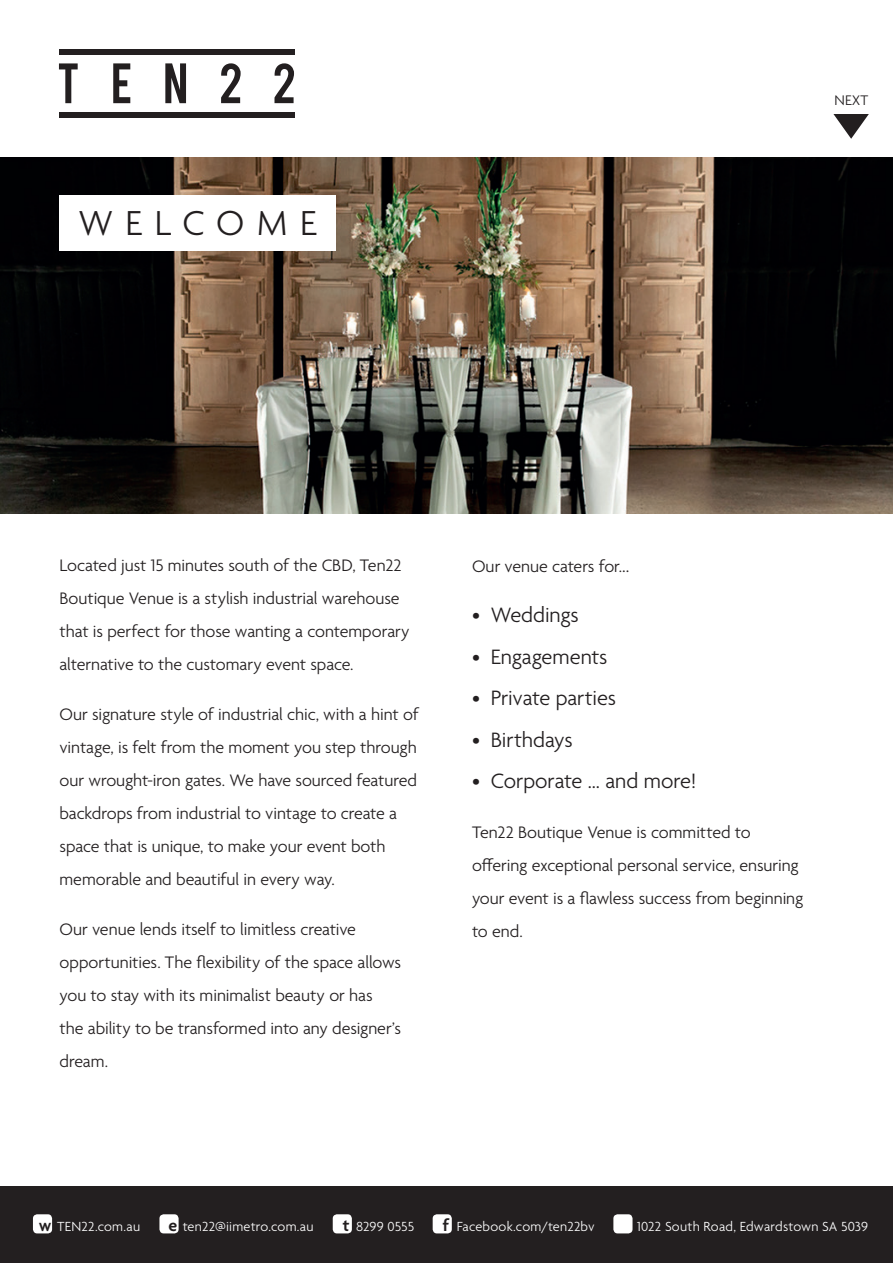
<style>
.page{position:relative;width:893px;height:1263px;background:#fff}
.page>*{position:absolute;margin:0;border:0;box-sizing:border-box;transform-origin:0 0}
.t1{font:300 37.5px "Agenda";letter-spacing:.335em;color:#231f20}
.t2{font:300 22.5px "Agenda";letter-spacing:-.005em;color:#231f20}
.t3{font:300 18px/33px "Agenda";letter-spacing:-.005em;color:#231f20}
.t4{font:600 18px "Agenda";color:#231f20}
.t5{font:300 15px "Agenda";color:#231f20}
.t6{font:300 14.25px "Agenda";letter-spacing:.015em;color:#fff}
.s1{font-size:19.5px}
</style>
<div class="page">
<div style="left:0;top:1186px;width:893px;height:77px;background:#231f20"></div>
<div style="left:33px;top:1214px;width:19px;height:19px;background:#fff;border-radius:4px"></div>
<div style="left:159px;top:1214px;width:20px;height:19px;background:#fff;border-radius:4px"></div>
<div style="left:333px;top:1214px;width:19px;height:19px;background:#fff;border-radius:4px"></div>
<div style="left:433px;top:1214px;width:19px;height:19px;background:#fff;border-radius:4px"></div>
<div style="left:613px;top:1214px;width:19px;height:19px;background:#fff;border-radius:4px"></div>
<svg style="left:833px;top:114px;width:36px;height:25px"></svg>
<svg style="left:59px;top:63px;width:19px;height:40px"></svg>
<svg style="left:113px;top:63px;width:17px;height:40px"></svg>
<svg style="left:165px;top:63px;width:21px;height:40px"></svg>
<svg style="left:221px;top:63px;width:20px;height:40px"></svg>
<svg style="left:274px;top:63px;width:20px;height:40px"></svg>
<div style="left:59px;top:49px;width:235px;height:5px;background:#231f20"></div>
<div style="left:59px;top:113px;width:235px;height:5px;background:#231f20"></div>
<img style="left:0;top:157px;width:893px;height:356px">
<div style="left:60px;top:196px;width:276px;height:55px;background:#fff"></div>
<h1 class="t1" style="left:79px;top:203px;width:240px">WELCOME</h1>
<p class="t5" style="left:835px;top:92px;width:35px">NEXT</p>
<p class="t3" style="left:60px;top:550px;width:352px">Located just 15 minutes south of the CBD, Ten22<br>Boutique Venue is a stylish industrial warehouse that is perfect for those wanting a contemporary alternative to the customary event space.</p>
<p class="t3" style="left:60px;top:699px;width:361px">Our signature style of industrial chic, with a hint of vintage, is felt from the moment you step through our wrought-iron gates. We have sourced featured backdrops from industrial to vintage to create a space that is unique, to make your event both memorable and beautiful in every way.</p>
<p class="t3" style="left:60px;top:914px;width:343px">Our venue lends itself to limitless creative opportunities. The flexibility of the space allows you to stay with its minimalist beauty or has the ability to be transformed into any designer’s dream.</p>
<p class="t3" style="left:472px;top:551px;width:159px">Our venue caters for.<span class="s1">..</span></p>
<p class="t2" style="left:472px;top:603px;width:108px">• Weddings</p>
<p class="t2" style="left:472px;top:644px;width:137px">• Engagements</p>
<p class="t2" style="left:472px;top:686px;width:145px">• Private parties</p>
<p class="t2" style="left:472px;top:727px;width:102px">• Birthdays</p>
<p class="t2" style="left:472px;top:769px;width:226px">• Corporate ... and more!</p>
<p class="t3" style="left:472px;top:817px;width:333px">Ten22 Boutique Venue is committed to offering exceptional personal service, ensuring your event is a flawless success from beginning to end.</p>
<p class="t4" style="left:39px;top:1216px;width:14px">w</p>
<p class="t4" style="left:169px;top:1216px;width:10px">e</p>
<p class="t4" style="left:343px;top:1216px;width:8px">t</p>
<p class="t4" style="left:443px;top:1216px;width:8px">f</p>
<p class="t6" style="left:57px;top:1218px;width:84px">TEN22.com.au</p>
<p class="t6" style="left:183px;top:1218px;width:132px">ten22@iimetro.com.au</p>
<p class="t6" style="left:356px;top:1218px;width:60px">8299 0555</p>
<p class="t6" style="left:457px;top:1218px;width:139px">Facebook.com/ten22bv</p>
<p class="t6" style="left:637px;top:1218px;width:232px">1022 South Road, Edwardstown SA 5039</p>
</div>
